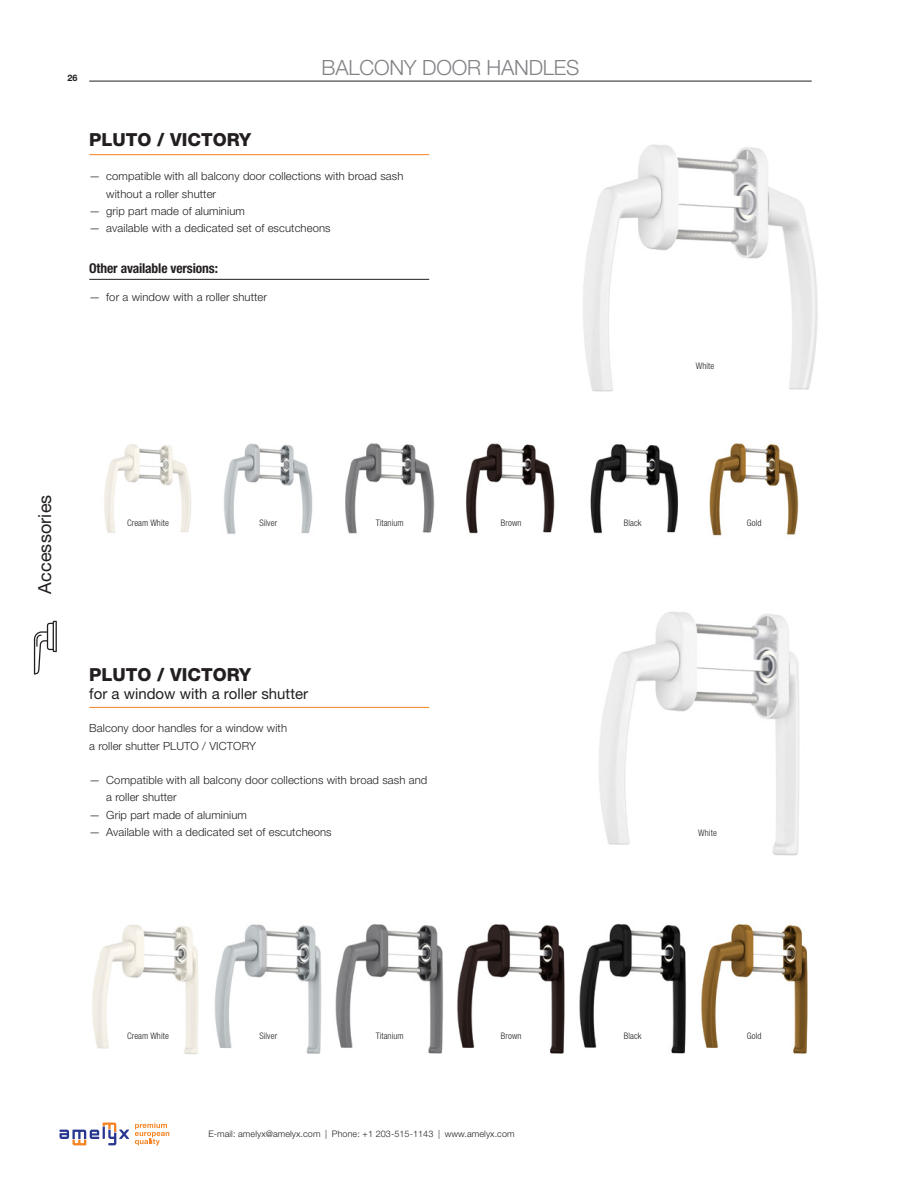
<style>
.page{position:relative;width:918px;height:1188px;background:#fff}
.page>*{position:absolute;margin:0;border:0;box-sizing:border-box;transform-origin:0 0}
.nadpis_rule{font:300 21px "Helvetica Neue LT Pro";letter-spacing:-.01em;color:#808285}
.Product_name{font:800 18px "Helvetica Neue LT Pro";color:#231f20}
.side{font:18px "Helvetica Neue LT Pro";letter-spacing:.01em;color:#231f20}
.Product_name-2{font:15px "Helvetica Neue LT Pro";color:#231f20}
.Product_spec{font:700 condensed 13.5px "Helvetica Neue LT Pro";letter-spacing:-.01em;color:#231f20}
.txt{font:300 11.25px/17.2px "Helvetica Neue LT Pro";letter-spacing:.01em;color:#231f20}
.handles_colors{font:300 condensed 9px "Helvetica Neue LT Pro";letter-spacing:.01em;color:#231f20}
.t1{font:300 9px "Helvetica Neue LT Pro";letter-spacing:.01em;color:#231f20}
.t2{font:700 9px "Helvetica Neue LT Pro";color:#231f20}
</style>
<div class="page">
<hr style="left:89px;top:81px;width:723px;height:1px;background:#231f20">
<img style="left:599px;top:612px;width:201px;height:244px">
<img style="left:92px;top:925px;width:107px;height:130px">
<img style="left:214px;top:924px;width:108px;height:130px">
<img style="left:335px;top:924px;width:109px;height:130px">
<img style="left:701px;top:924px;width:107px;height:130px">
<img style="left:457px;top:924px;width:108px;height:130px">
<img style="left:579px;top:923px;width:107px;height:131px">
<img style="left:583px;top:144px;width:235px;height:248px">
<img style="left:104px;top:444px;width:88px;height:89px">
<img style="left:224px;top:443px;width:89px;height:91px">
<img style="left:345px;top:443px;width:90px;height:91px">
<img style="left:466px;top:443px;width:89px;height:91px">
<img style="left:590px;top:444px;width:88px;height:90px">
<img style="left:709px;top:443px;width:90px;height:93px">
<hr style="left:89px;top:154px;width:340px;height:1px;background:#f58220">
<hr style="left:89px;top:279px;width:340px;height:1px;background:#231f20">
<hr style="left:89px;top:707px;width:340px;height:1px;background:#f58220">
<svg style="left:34px;top:621px;width:23px;height:54px"></svg>
<svg style="left:60px;top:1123px;width:69px;height:22px"></svg>
<svg style="left:135px;top:1123px;width:34px;height:22px"></svg>
<p class="t2" style="left:68px;top:73px;width:11px">26</p>
<p class="nadpis_rule" style="left:322px;top:54px;width:259px">BALCONY DOOR HANDLES</p>
<p class="Product_name" style="left:89px;top:129px;width:163px">PLUTO / VICTORY</p>
<p class="txt" style="left:106px;top:167px;width:299px;text-indent:-17px">— compatible with all balcony door collections with broad sash without a roller shutter</p>
<p class="txt" style="left:89px;top:202px;width:157px">— grip part made of aluminium</p>
<p class="txt" style="left:89px;top:219px;width:243px">— available with a dedicated set of escutcheons</p>
<p class="Product_spec" style="left:89px;top:260px;width:130px">Other available versions:</p>
<p class="txt" style="left:89px;top:288px;width:179px">— for a window with a roller shutter</p>
<p class="side" style="left:34px;top:594px;width:101px;rotate:-90deg">Accessories</p>
<p class="handles_colors" style="left:127px;top:518px;width:43px">Cream White</p>
<p class="handles_colors" style="left:259px;top:518px;width:19px">Silver</p>
<p class="handles_colors" style="left:376px;top:518px;width:29px">Titanium</p>
<p class="Product_name" style="left:89px;top:663px;width:163px">PLUTO / VICTORY</p>
<p class="Product_name-2" style="left:89px;top:684px;width:220px">for a window with a roller shutter</p>
<p class="txt" style="left:89px;top:719px;width:199px">Balcony door handles for a window with a roller shutter PLUTO / VICTORY</p>
<p class="txt" style="left:106px;top:771px;width:323px;text-indent:-17px">— Compatible with all balcony door collections with broad sash and a roller shutter</p>
<p class="txt" style="left:89px;top:806px;width:159px">— Grip part made of aluminium</p>
<p class="txt" style="left:89px;top:823px;width:244px">— Available with a dedicated set of escutcheons</p>
<p class="handles_colors" style="left:501px;top:518px;width:22px">Brown</p>
<p class="handles_colors" style="left:624px;top:518px;width:19px">Black</p>
<p class="handles_colors" style="left:696px;top:361px;width:20px">White</p>
<p class="handles_colors" style="left:747px;top:518px;width:16px">Gold</p>
<p class="handles_colors" style="left:698px;top:828px;width:20px">White</p>
<p class="handles_colors" style="left:127px;top:1031px;width:43px">Cream White</p>
<p class="handles_colors" style="left:259px;top:1031px;width:19px">Silver</p>
<p class="handles_colors" style="left:376px;top:1031px;width:29px">Titanium</p>
<p class="handles_colors" style="left:501px;top:1031px;width:22px">Brown</p>
<p class="t1" style="left:208px;top:1128px;width:308px">E-mail: amelyx@amelyx.com | Phone: +1 203-515-1143 | www.amelyx.com</p>
<p class="handles_colors" style="left:624px;top:1031px;width:19px">Black</p>
<p class="handles_colors" style="left:747px;top:1031px;width:16px">Gold</p>
</div>
